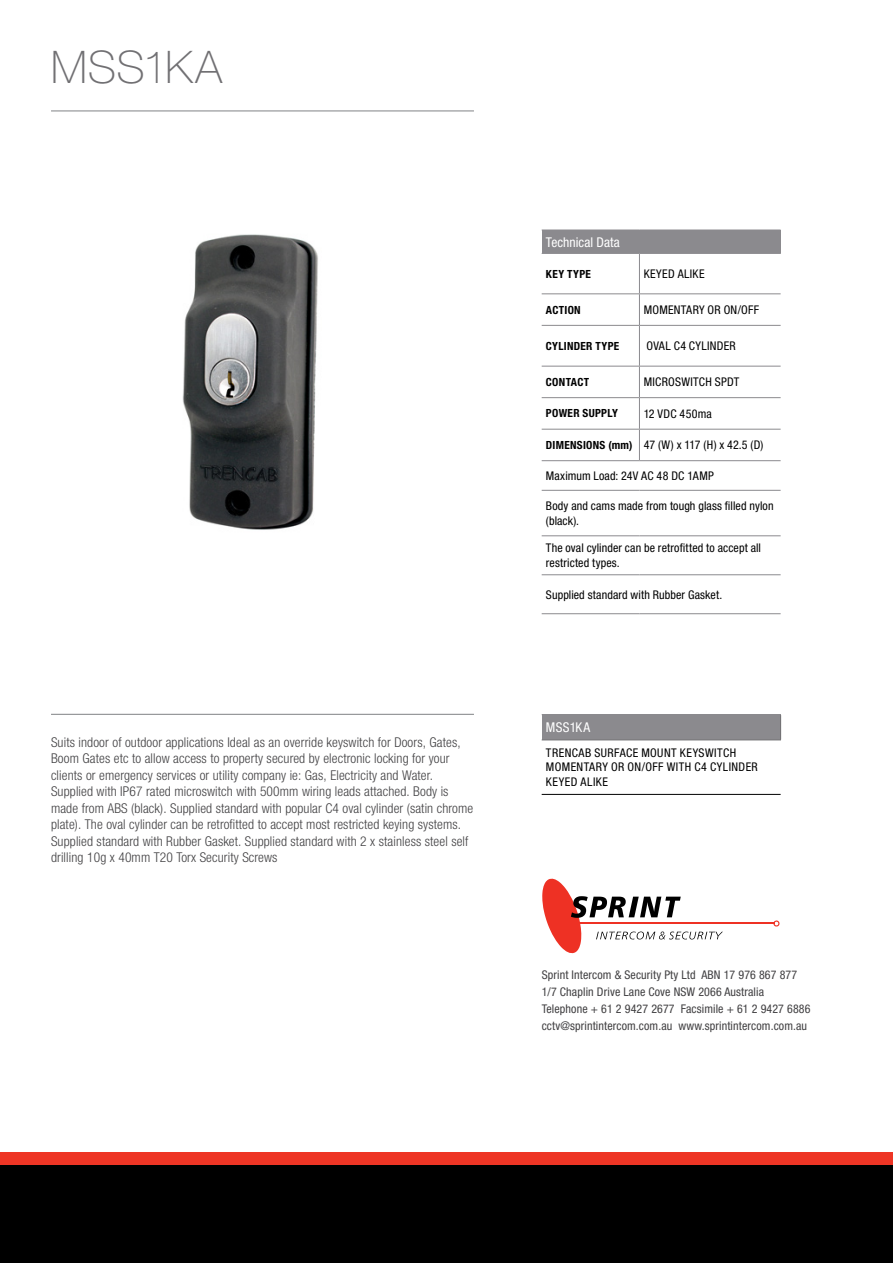
<style>
.page{position:relative;width:893px;height:1263px;background:#fff}
.page>*{position:absolute;margin:0;border:0;box-sizing:border-box;transform-origin:0 0}
.t1{font:100 45px "Helvetica Neue LTW1 G";letter-spacing:.005em;color:#717073}
.t2{font:300 condensed 13.5px/16.5px "Helvetica Neue LTW1 G";letter-spacing:.01em;color:#414042}
.t3{font:condensed 13.5px "Helvetica Neue LTW1 G";letter-spacing:.005em;color:#fff}
.t4{font:condensed 12px/14.4px "Helvetica Neue LTW1 G";letter-spacing:.025em;color:#000}
.t5{font:condensed 12px/17.1px "Helvetica Neue LTW1 G";letter-spacing:.01em;color:#414042}
.t6{font:condensed 12px/14.4px "Helvetica Neue LTW1 G";letter-spacing:.005em;color:#000}
.t7{font:700 condensed 11.25px "Helvetica Neue LTW1 G";letter-spacing:.03em;color:#000}
.s1{font-weight:700;font-size:11.25px}
</style>
<div class="page">
<img style="left:182px;top:234px;width:136px;height:296px">
<svg style="left:542px;top:715px;width:239px;height:79px"></svg>
<hr style="left:542px;top:714px;width:239px;height:1px;background:#8b8a8e">
<hr style="left:542px;top:794px;width:239px;height:1px;background:#000">
<hr style="left:542px;top:739px;width:239px;height:1px;background:#717073">
<div style="left:542px;top:230px;width:239px;height:23px;background:#8b8a8e"></div>
<svg style="left:542px;top:294px;width:239px;height:282px"></svg>
<hr style="left:542px;top:253px;width:97px;height:1px;background:#8b8a8e">
<hr style="left:639px;top:253px;width:142px;height:1px;background:#8b8a8e">
<hr style="left:639px;top:254px;width:1px;height:39px;background:#8b8a8e">
<hr style="left:542px;top:293px;width:97px;height:1px;background:#8b8a8e">
<hr style="left:639px;top:293px;width:142px;height:1px;background:#8b8a8e">
<hr style="left:639px;top:294px;width:1px;height:31px;background:#8b8a8e">
<hr style="left:542px;top:325px;width:97px;height:1px;background:#8b8a8e">
<hr style="left:639px;top:325px;width:142px;height:1px;background:#8b8a8e">
<hr style="left:639px;top:326px;width:1px;height:40px;background:#8b8a8e">
<hr style="left:542px;top:366px;width:97px;height:1px;background:#8b8a8e">
<hr style="left:639px;top:366px;width:142px;height:1px;background:#8b8a8e">
<hr style="left:639px;top:366px;width:1px;height:31px;background:#8b8a8e">
<hr style="left:542px;top:397px;width:97px;height:1px;background:#8b8a8e">
<hr style="left:639px;top:397px;width:142px;height:1px;background:#8b8a8e">
<hr style="left:639px;top:398px;width:1px;height:31px;background:#8b8a8e">
<hr style="left:542px;top:429px;width:97px;height:1px;background:#8b8a8e">
<hr style="left:639px;top:429px;width:142px;height:1px;background:#8b8a8e">
<hr style="left:639px;top:429px;width:1px;height:31px;background:#8b8a8e">
<hr style="left:542px;top:460px;width:97px;height:1px;background:#8b8a8e">
<hr style="left:639px;top:460px;width:142px;height:1px;background:#8b8a8e">
<hr style="left:542px;top:490px;width:97px;height:1px;background:#8b8a8e">
<hr style="left:639px;top:490px;width:142px;height:1px;background:#8b8a8e">
<hr style="left:542px;top:535px;width:97px;height:1px;background:#8b8a8e">
<hr style="left:639px;top:535px;width:142px;height:1px;background:#8b8a8e">
<hr style="left:542px;top:574px;width:97px;height:1px;background:#8b8a8e">
<hr style="left:639px;top:574px;width:142px;height:1px;background:#8b8a8e">
<hr style="left:542px;top:613px;width:97px;height:1px;background:#8b8a8e">
<hr style="left:639px;top:613px;width:142px;height:1px;background:#8b8a8e">
<hr style="left:51px;top:714px;width:423px;height:1px;background:#808285">
<hr style="left:51px;top:111px;width:423px;height:1px;background:#808285">
<div style="left:0;top:1165px;width:893px;height:98px;background:#000"></div>
<div style="left:0;top:1152px;width:893px;height:13px;background:#ee3525"></div>
<svg style="left:773px;top:920px;width:7px;height:7px"></svg>
<hr style="left:579px;top:922px;width:196px;height:2px;background:#ee3124">
<svg style="left:542px;top:878px;width:181px;height:75px"></svg>
<h1 class="t1" style="left:51px;top:40px;width:173px">MSS1KA</h1>
<p class="t2" style="left:51px;top:734px;width:424px">Suits indoor of outdoor applications Ideal as an override keyswitch for Doors, Gates, Boom Gates etc to allow access to property secured by electronic locking for your clients or emergency services or utility company ie: Gas, Electricity and Water.<br>Supplied with IP67 rated microswitch with 500mm wiring leads attached. Body is made from ABS (black). Supplied standard with popular C4 oval cylinder (satin chrome plate). The oval cylinder can be retrofitted to accept most restricted keying systems.<br>Supplied standard with Rubber Gasket. Supplied standard with 2 x stainless steel self drilling 10g x 40mm T20 Torx Security Screws</p>
<p class="t3" style="left:546px;top:234px;width:76px">Technical Data</p>
<p class="t7" style="left:546px;top:267px;width:47px">KEY TYPE</p>
<p class="t4" style="left:644px;top:267px;width:14px">KEYED</p>
<p class="t4" style="left:678px;top:267px;width:27px">ALI KE</p>
<p class="t7" style="left:546px;top:303px;width:36px">ACTION</p>
<p class="t4" style="left:644px;top:302px;width:117px">Momentary or On/Off</p>
<p class="t7" style="left:546px;top:339px;width:75px">CYLINDER TYPE</p>
<p class="t4" style="left:647px;top:339px;width:91px">OVAL C4 Cylinder</p>
<p class="t7" style="left:546px;top:375px;width:45px">CONTACT</p>
<p class="t4" style="left:644px;top:375px;width:97px">Microswitch SPDT</p>
<p class="t7" style="left:546px;top:407px;width:74px">POWER SUPPLY</p>
<p class="t4" style="left:644px;top:406px;width:70px">12 VDC 450ma</p>
<p class="t4" style="left:546px;top:438px;width:219px"><span class="s1">DIMENSIONS (mm)</span> 47 (W) x 117 (H) x 42.5 (D)</p>
<p class="t4" style="left:546px;top:468px;width:170px">Maximum Load: 24V AC 48 DC 1AMP</p>
<p class="t6" style="left:546px;top:499px;width:229px">Body and cams made from tough glass filled nylon (black).</p>
<p class="t4" style="left:546px;top:541px;width:217px">The oval cylinder can be retrofitted to accept all restricted types.</p>
<p class="t4" style="left:546px;top:587px;width:178px">Supplied standard with Rubber Gasket.</p>
<p class="t3" style="left:546px;top:719px;width:46px">MSS1KA</p>
<p class="t4" style="left:546px;top:746px;width:213px">Trencab Surface Mount Keyswitch<br>Momentary or On/Off with C4 Cylinder<br>KEYED</p>
<p class="t4" style="left:581px;top:774px;width:28px">ALI KE</p>
<p class="t5" style="left:542px;top:966px;width:270px">Sprint Intercom &amp; Security Pty Ltd ABN 17 976 867 877<br>1/7 Chaplin Drive Lane Cove NSW 2066 Australia Telephone + 61 2 9427 2677 Facsimile + 61 2 9427 6886 cctv@sprintintercom.com.au www.sprintintercom.com.au</p>
</div>
